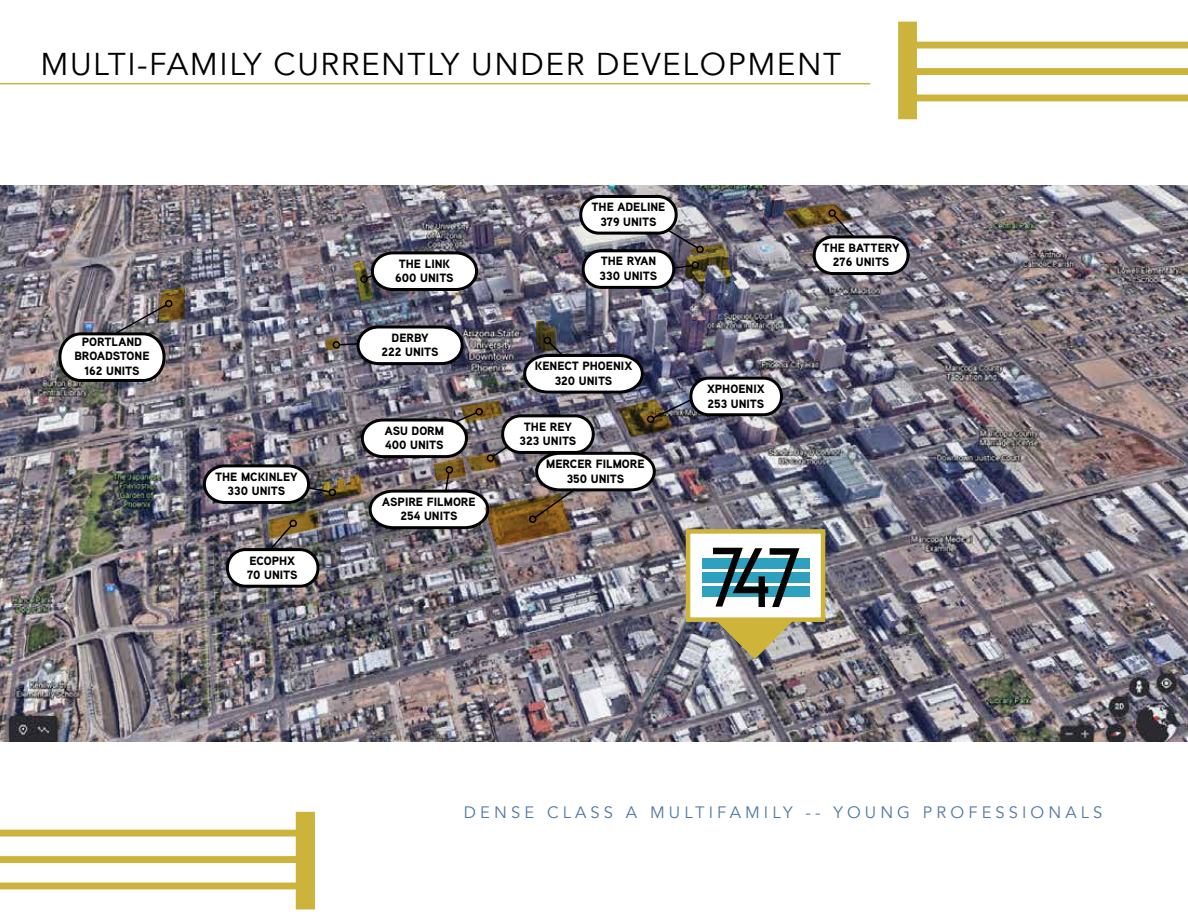
<style>
.page{position:relative;width:1188px;height:918px;background:#fff}
.page>*{position:absolute;margin:0;border:0;box-sizing:border-box;transform-origin:0 0}
.t1{font:31.5px "Avenir";letter-spacing:.05em;color:#000}
.t2{font:16.5px "Avenir";letter-spacing:.25em;color:#5279a0}
.t3{font:900 12px/14.4px "Aaux Next";color:#000;text-align:center}
</style>
<div class="page">
<hr style="left:0;top:83px;width:870px;height:1px;background:#ccb33c">
<svg style="left:898px;top:22px;width:290px;height:97px"></svg>
<svg style="left:0;top:812px;width:315px;height:97px"></svg>
<img style="left:0;top:185px;width:1188px;height:557px">
<div style="left:60px;top:334px;width:104px;height:46px;background:#fff;border-radius:22px"></div>
<div style="left:58px;top:332px;width:108px;height:50px;border:3px solid #000;border-radius:22px"></div>
<div style="left:583px;top:251px;width:91px;height:36px;background:#fff;border-radius:18px"></div>
<div style="left:582px;top:249px;width:93px;height:40px;border:3px solid #000;border-radius:18px"></div>
<div style="left:581px;top:196px;width:95px;height:37px;background:#fff;border-radius:18px"></div>
<div style="left:579px;top:195px;width:99px;height:40px;border:3px solid #000;border-radius:18px"></div>
<div style="left:814px;top:237px;width:94px;height:37px;background:#fff;border-radius:18px"></div>
<div style="left:813px;top:235px;width:97px;height:40px;border:3px solid #000;border-radius:18px"></div>
<svg style="left:784px;top:204px;width:72px;height:35px"></svg>
<div style="left:828px;top:209px;width:8px;height:8px;border:2px solid #000;border-radius:50%"></div>
<img style="left:665px;top:227px;width:65px;height:71px">
<div style="left:696px;top:246px;width:8px;height:7px;border:2px solid #000;border-radius:50%"></div>
<svg style="left:114px;top:287px;width:71px;height:48px"></svg>
<div style="left:165px;top:300px;width:8px;height:7px;border:2px solid #000;border-radius:50%"></div>
<img style="left:353px;top:250px;width:127px;height:52px">
<div style="left:360px;top:275px;width:8px;height:8px;border:2px solid #000;border-radius:50%"></div>
<img style="left:201px;top:321px;width:627px;height:338px">
<div style="left:475px;top:408px;width:8px;height:8px;border:2px solid #000;border-radius:50%"></div>
<h1 class="t1" style="left:40px;top:45px;width:802px">MULTI-FAMILY CURRENTLY UNDER DEVELOPMENT</h1>
<p class="t3" style="left:395px;top:256px;width:60px;text-align:left">THE LINK<br>600 UNITS</p>
<p class="t3" style="left:74px;top:334px;width:77px">PORTLAND<br>BROADSTONE<br>162 UNITS</p>
<p class="t3" style="left:382px;top:330px;width:58px">DERBY<br>222 UNITS</p>
<p class="t3" style="left:215px;top:469px;width:84px">THE MCKINLEY<br>330 UNITS</p>
<p class="t3" style="left:247px;top:553px;width:52px;text-align:left">ECOPHX<br>70 UNITS</p>
<p class="t3" style="left:385px;top:423px;width:61px;text-align:left">ASU DORM<br>400 UNITS</p>
<p class="t3" style="left:382px;top:495px;width:95px">ASPIRE FILMORE<br>254 UNITS</p>
<p class="t3" style="left:591px;top:200px;width:75px">THE ADELINE<br>379 UNITS</p>
<p class="t3" style="left:600px;top:254px;width:59px;text-align:left">THE RYAN<br>330 UNITS</p>
<p class="t3" style="left:535px;top:359px;width:99px">KENECT PHOENIX<br>320 UNITS</p>
<p class="t3" style="left:520px;top:419px;width:58px">THE REY<br>323 UNITS</p>
<p class="t3" style="left:546px;top:457px;width:100px">MERCER FILMORE<br>350 UNITS</p>
<p class="t3" style="left:707px;top:382px;width:59px;text-align:left">XPHOENIX<br>253 UNITS</p>
<p class="t3" style="left:823px;top:240px;width:79px">THE BATTERY<br>276 UNITS</p>
<h2 class="t2" style="left:464px;top:802px;width:640px">DENSE CLASS A MULTIFAMILY -- YOUNG PROFESSIONALS</h2>
</div>
